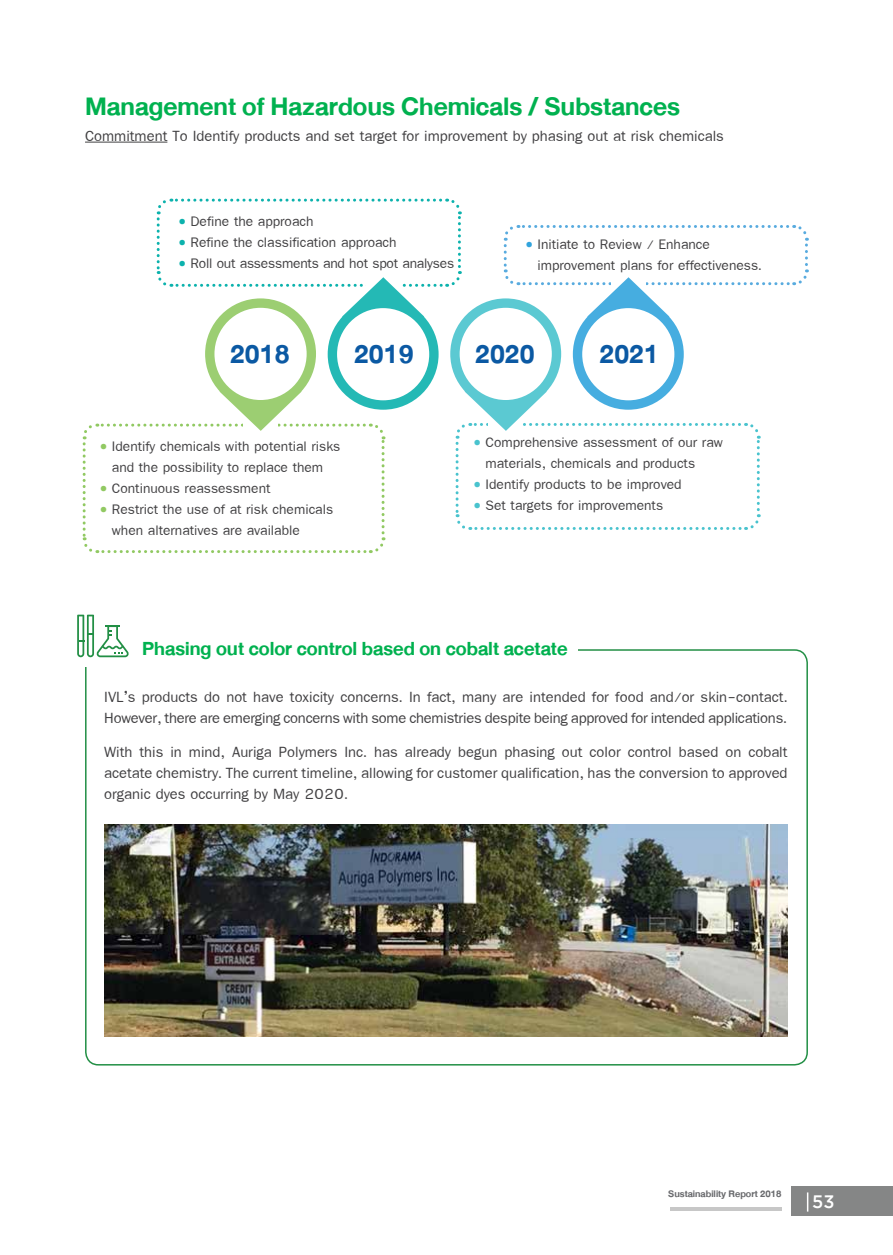
<style>
.page{position:relative;width:893px;height:1255px;background:#fff}
.page>*{position:absolute;margin:0;border:0;box-sizing:border-box;transform-origin:0 0}
.t1{font:37.5px "DB Helvethaica X 75 Bd";color:#0b59a3}
.t2{font:36px "DB Helvethaica X 75 Bd";color:#00b14f}
.t3{font:27px "DB Helvethaica X 75 Bd";color:#00b14f}
.t4{font:22.5px/21px "UPC Freesia";color:#414042}
.t5{font:21px/21px "UPC Freesia";color:#414042}
.t6{font:500 18px "Gotham";color:#fff}
.t7{font:13.5px "DB Helvethaica X 75 Bd";color:#696a6d}
.s1{font-size:22.5px;color:#0cb2ad}
.s2{font-size:22.5px;color:#31a4dd}
.s3{font-size:22.5px;color:#91c962}
.s4{font-size:22.5px;color:#49c3ce}
</style>
<div class="page">
<svg style="left:82px;top:198px;width:727px;height:356px"></svg>
<div style="left:460px;top:308px;width:92px;height:92px;background:#fff;border-radius:50%"></div>
<hr style="left:85px;top:142px;width:82px;height:1px;background:#414042">
<img style="left:105px;top:824px;width:682px;height:212px">
<svg style="left:77px;top:614px;width:52px;height:43px"></svg>
<div style="left:791px;top:1186px;width:102px;height:29px;background:#858686"></div>
<hr style="left:670px;top:1207px;width:112px;height:3px;background:#858686">
<svg style="left:807px;top:1192px;width:1px;height:19px"></svg>
<h2 class="t2" style="left:85px;top:85px;width:597px">Management of Hazardous Chemicals / Substances</h2>
<p class="t4" style="left:85px;top:125px;width:640px">Commitment To Identify products and set target for improvement by phasing out at risk chemicals</p>
<p class="t5" style="left:178px;top:210px;width:137px"><span class="s1">•</span> Define the approach</p>
<p class="t5" style="left:178px;top:231px;width:220px"><span class="s1">•</span> Refine the classification approach</p>
<p class="t5" style="left:178px;top:252px;width:278px"><span class="s1">•</span> Roll out assessments and hot spot analyses</p>
<p class="t5" style="left:537px;top:233px;width:226px;text-indent:-13px"><span class="s2">•</span> Initiate to Review / Enhance improvement plans for effectiveness.</p>
<h1 class="t1" style="left:230px;top:332px;width:61px">2018</h1>
<h1 class="t1" style="left:354px;top:332px;width:61px">2019</h1>
<h1 class="t1" style="left:475px;top:332px;width:61px">2020</h1>
<h1 class="t1" style="left:599px;top:332px;width:61px">2021</h1>
<p class="t5" style="left:99px;top:435px;width:243px;text-align:center"><span class="s3">•</span> Identify chemicals with potential risks and the possibility to replace them</p>
<p class="t5" style="left:99px;top:477px;width:173px"><span class="s3">•</span> Continuous reassessment</p>
<p class="t5" style="left:112px;top:498px;width:223px;text-indent:-13px"><span class="s3">•</span> Restrict the use of at risk chemicals when alternatives are available</p>
<p class="t5" style="left:486px;top:432px;width:239px;text-indent:-13px"><span class="s4">•</span> Comprehensive assessment of our raw materials, chemicals and products</p>
<p class="t5" style="left:473px;top:474px;width:210px"><span class="s4">•</span> Identify products to be improved</p>
<p class="t5" style="left:473px;top:495px;width:192px"><span class="s4">•</span> Set targets for improvements</p>
<p class="t3" style="left:142px;top:632px;width:427px">Phasing out color control based on cobalt acetate</p>
<p class="t4" style="left:104px;top:686px;width:685px">IVL’s products do not have toxicity concerns. In fact, many are intended for food and/or skin-contact.<br>However, there are emerging concerns with some chemistries despite being approved for intended applications.</p>
<p class="t4" style="left:104px;top:741px;width:685px;text-align:justify">With this in mind, Auriga Polymers Inc. has already begun phasing out color control based on cobalt acetate chemistry. The current timeline, allowing for customer qualification, has the conversion to approved organic dyes occurring by May 2020.</p>
<p class="t7" style="left:668px;top:1185px;width:115px">Sustainability Report 2018</p>
<p class="t6" style="left:812px;top:1190px;width:24px">53</p>
</div>
